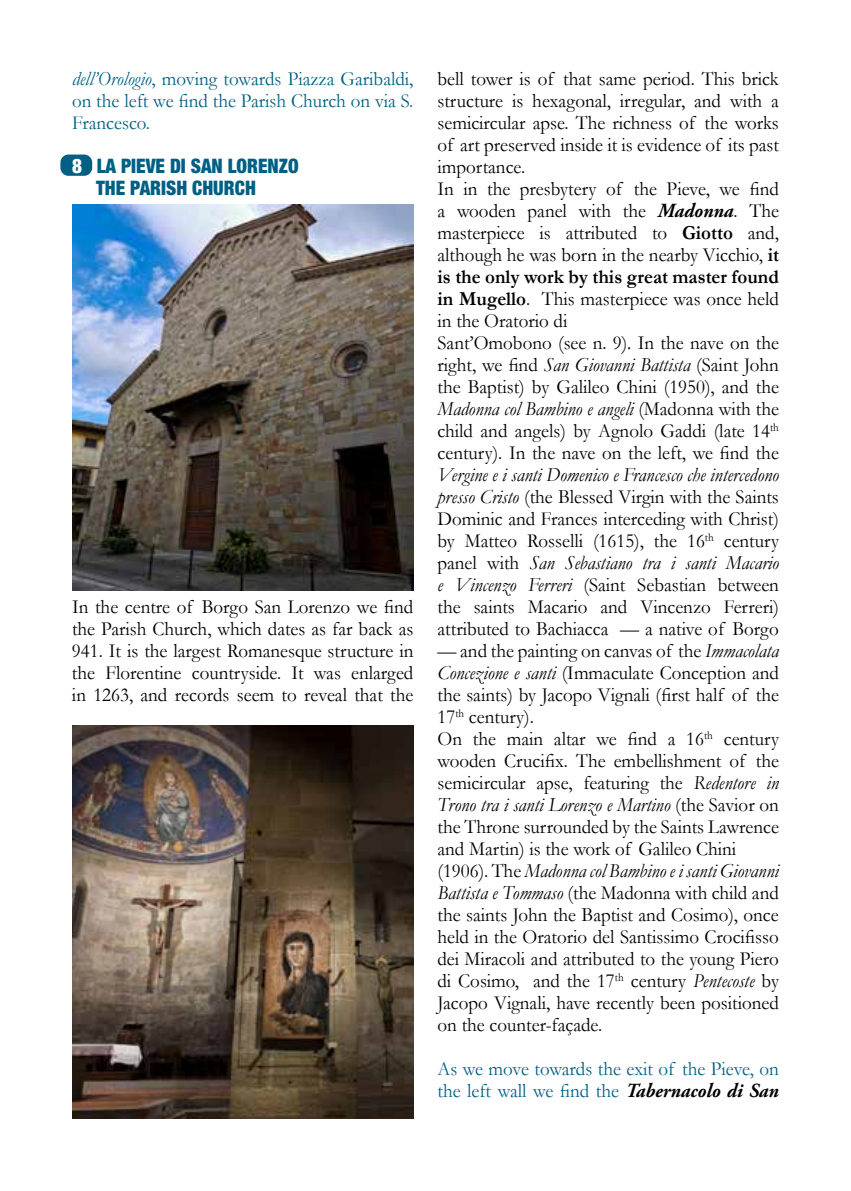
<style>
.page{position:relative;width:851px;height:1191px;background:#fff}
.page>*{position:absolute;margin:0;border:0;box-sizing:border-box;transform-origin:0 0}
.t1{font:20px/22px "Garamond";color:#000;text-align:justify;scale:.95 1}
.t2{font:20px/22px "Garamond";color:#005f82;text-align:justify;scale:.95 1}
.t3{font:900 condensed 20px/22px "Helvetica Neue";color:#005f82;scale:.95 1}
.s1{font-style:italic}
.s2{color:#fff}
.s3{font-family:"Adobe Garamond Pro";font-weight:700;font-style:italic}
.s4{font-weight:700}
.s5{font-family:"Adobe Garamond Pro";font-weight:700;font-style:italic;color:#000}
</style>
<div class="page">
<div style="left:60px;top:154px;width:32px;height:22px;background:#005f82;border-radius:8px"></div>
<img style="left:72px;top:725px;width:341px;height:394px">
<img style="left:72px;top:205px;width:341px;height:385px">
<p class="t2" style="left:72px;top:67px;width:361px"><span class="s1">dell’Orologio</span>, moving towards Piazza Garibaldi, on the left we find the Parish Church on via S.<br>Francesco.</p>
<p class="t3" style="left:96px;top:155px;width:215px;text-indent:-24px"><span class="s2">8</span>. LA PIEVE DI SAN LORENZO<br>THE PARISH CHURCH</p>
<p class="t1" style="left:72px;top:595px;width:361px">In the centre of Borgo San Lorenzo we find the Parish Church, which dates as far back as 941. It is the largest Romanesque structure in the Florentine countryside. It was enlarged in 1263, and records seem to reveal that the</p>
<p class="t1" style="left:437px;top:67px;width:361px;text-align:left">bell tower is of that same period. This brick structure is hexagonal, irregular, and with a semicircular apse. The richness of the works of art preserved inside it is evidence of its past importance.<br>In in the presbytery of the Pieve, we find a wooden panel with the <span class="s3">Madonna</span>. The masterpiece is attributed to <span class="s4">Giotto</span> and, although he was born in the nearby Vicchio, <span class="s4">it is the only work by this great master found in Mugello</span>. This masterpiece was once held in the Oratorio di<br>Sant’Omobono (see n. 9)<span class="s1">.</span> In the nave on the right, we find <span class="s1">San Giovanni Battista</span> (Saint John the Baptist) by Galileo Chini (1950), and the <span class="s1">Madonna col Bambino e angeli</span> (Madonna with the child and angels) by Agnolo Gaddi (late 14<sup>th </sup>century). In the nave on the left, we find the</p>
<p class="t1" style="left:437px;top:463px;width:361px"><span class="s1">Vergine e i santi Domenico e Francesco che intercedono presso Cristo</span> (the Blessed Virgin with the Saints Dominic and Frances interceding with Christ) by Matteo Rosselli (1615), the 16<sup>th</sup> century panel with <span class="s1">San Sebastiano tra i santi Macario e Vincenzo Ferreri</span> (Saint Sebastian between the saints Macario and Vincenzo Ferreri) attributed to Bachiacca — a native of Borgo</p>
<p class="t1" style="left:437px;top:639px;width:361px;text-align:left">— and the painting on canvas of the <span class="s1">Immacolata Concezione e santi</span> (Immaculate Conception and the saints) by Jacopo Vignali (first half of the 17<sup>th</sup> century).<br>On the main altar we find a 16<sup>th</sup> century wooden Crucifix. The embellishment of the semicircular apse, featuring the <span class="s1">Redentore in Trono tra i santi Lorenzo e Martino</span> (the Savior on the Throne surrounded by the Saints Lawrence and Martin) is the work of Galileo Chini (1906). The <span class="s1">Madonna col Bambino e i santi Giovanni Battista e Tommaso</span> (the Madonna with child and the saints John the Baptist and Cosimo), once held in the Oratorio del Santissimo Crocifisso dei Miracoli and attributed to the young Piero di Cosimo, and the 17<sup>th</sup> century <span class="s1">Pentecoste</span> by Jacopo Vignali, have recently been positioned on the counter-façade.</p>
<p class="t2" style="left:437px;top:1057px;width:361px">As we move towards the exit of the Pieve, on the left wall we find the <span class="s5">Tabernacolo di San</span></p>
</div>
